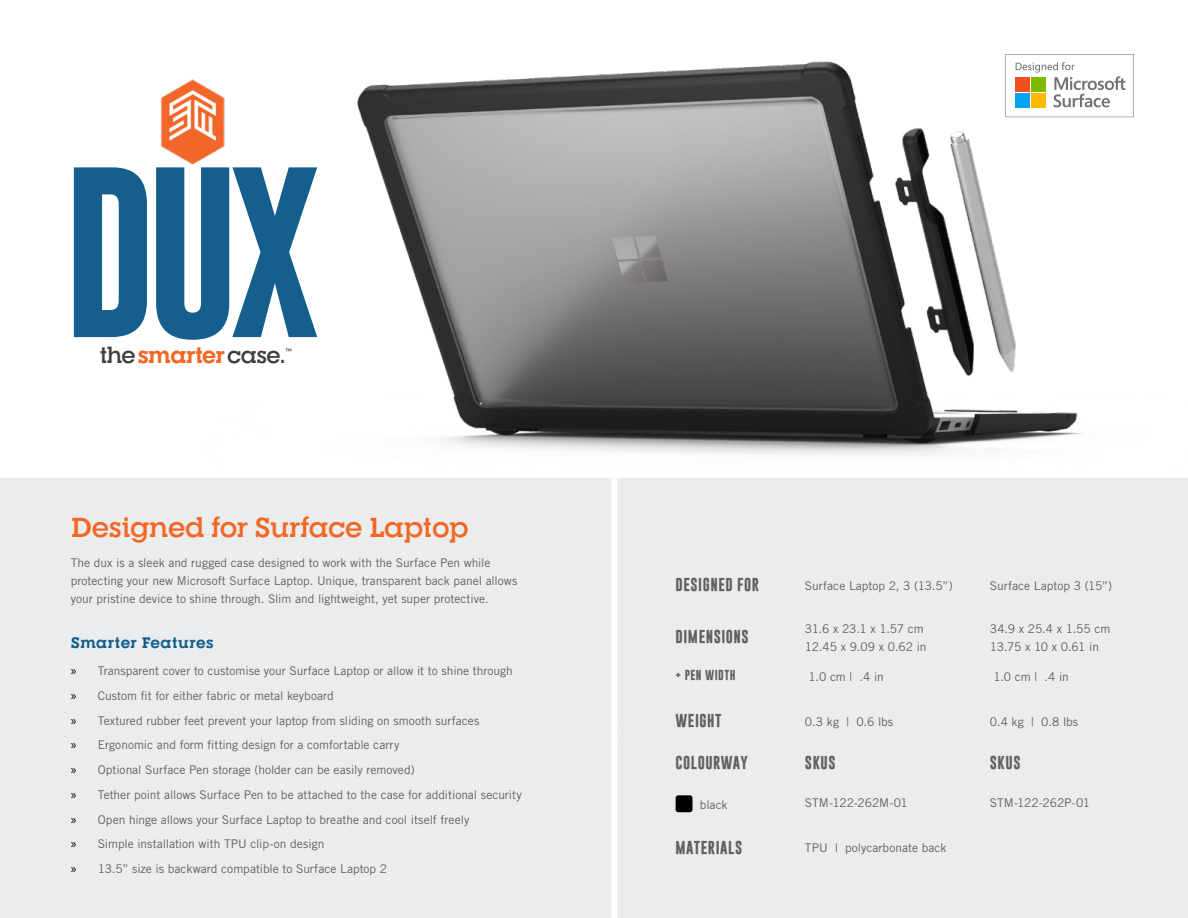
<style>
.page{position:relative;width:1188px;height:918px;background:#fff}
.page>*{position:absolute;margin:0;border:0;box-sizing:border-box;transform-origin:0 0}
.t1{font:700 173.55px "Gobold";color:#145f8d}
.t2{font:700 27px "RNS Camelia";letter-spacing:-.01em;color:#f26724}
.t3{font:700 22.05px "RNS Camelia";letter-spacing:-.025em;color:#3d3f41}
.t4{font:800 15px "RNS Camelia";letter-spacing:.035em;color:#145f8d}
.t5{font:700 13.5px "Gobold";letter-spacing:.04em;color:#5f6062}
.t6{font:12px/24.8px "Trade Gothic";color:#5f6062}
.t7{font:12px/18px "Trade Gothic";letter-spacing:-.02em;color:#5f6062}
.t8{font:700 10.5px "Gobold";letter-spacing:.04em;color:#5f6062}
.t9{font:700 6.45px "RNS Camelia";color:#3d3f41}
.s1{font-weight:800;color:#f26724}
.s2{font-family:"Myriad Pro";font-size:13.5px;color:#000}
</style>
<div class="page">
<div style="left:0;top:478px;width:1188px;height:440px;background:#ebeced"></div>
<div style="left:611px;top:478px;width:6px;height:440px;background:#fff"></div>
<img style="left:160px;top:54px;width:974px;height:759px">
<h1 class="t1" style="left:63px;top:139px;width:259px">DUX</h1>
<h3 class="t3" style="left:100px;top:342px;width:188px">the <span class="s1">smarter</span>case.</h3>
<p class="t9" style="left:286px;top:347px;width:8px">™</p>
<h2 class="t2" style="left:71px;top:510px;width:399px">Designed for Surface Laptop</h2>
<p class="t6" style="left:71px;top:553px;width:448px;line-height:18px">The dux is a sleek and rugged case designed to work with the Surface Pen while protecting your new Microsoft Surface Laptop. Unique, transparent back panel allows your pristine device to shine through. Slim and lightweight, yet super protective.</p>
<p class="t4" style="left:71px;top:633px;width:144px">Smarter Features</p>
<p class="t6" style="left:71px;top:658px;width:453px"><span class="s2">»</span> Transparent cover to customise your Surface Laptop or allow it to shine through<br><span class="s2">»</span> Custom fit for either fabric or metal keyboard<br><span class="s2">»</span> Textured rubber feet prevent your laptop from sliding on smooth surfaces<br><span class="s2">»</span> Ergonomic and form fitting design for a comfortable carry<br><span class="s2">»</span> Optional Surface Pen storage (holder can be easily removed)<br><span class="s2">»</span> Tether point allows Surface Pen to be attached to the case for additional security <span class="s2">»</span> Open hinge allows your Surface Laptop to breathe and cool itself freely<br><span class="s2">»</span> Simple installation with TPU clip-on design<br><span class="s2">»</span> 13.5” size is backward compatible to Surface Laptop 2</p>
<p class="t5" style="left:676px;top:576px;width:85px">DESIGNED FOR</p>
<p class="t6" style="left:805px;top:573px;width:149px">Surface Laptop 2, 3 (13.5”)</p>
<p class="t6" style="left:990px;top:573px;width:124px">Surface Laptop 3 (15”)</p>
<p class="t5" style="left:676px;top:628px;width:75px">DIMENSIONS</p>
<p class="t6" style="left:805px;top:620px;width:123px;line-height:18px">31.6 x 23.1 x 1.57 cm<br>12.45 x 9.09 x 0.62 in</p>
<p class="t7" style="left:990px;top:620px;width:122px">34.9 x 25.4 x 1.55 cm<br>13.75 x 10 x 0.61 in</p>
<p class="t8" style="left:676px;top:668px;width:61px">+ PEN WIDTH</p>
<p class="t6" style="left:809px;top:664px;width:77px">1.0 cm | .4 in</p>
<p class="t6" style="left:994px;top:664px;width:77px">1.0 cm | .4 in</p>
<p class="t5" style="left:676px;top:711px;width:47px">WEIGHT</p>
<p class="t6" style="left:805px;top:709px;width:90px">0.3 kg | 0.6 lbs</p>
<p class="t6" style="left:990px;top:709px;width:90px">0.4 kg | 0.8 lbs</p>
<p class="t5" style="left:676px;top:754px;width:74px">COLOURWAY</p>
<p class="t5" style="left:805px;top:754px;width:32px">SKUS</p>
<p class="t5" style="left:990px;top:754px;width:32px">SKUS</p>
<p class="t6" style="left:700px;top:792px;width:29px">black</p>
<p class="t6" style="left:805px;top:790px;width:104px">STM-122-262M-01</p>
<p class="t6" style="left:990px;top:790px;width:102px">STM-122-262P-01</p>
<p class="t5" style="left:676px;top:838px;width:68px">MATERIALS</p>
<p class="t6" style="left:805px;top:836px;width:143px">TPU | polycarbonate back</p>
</div>
